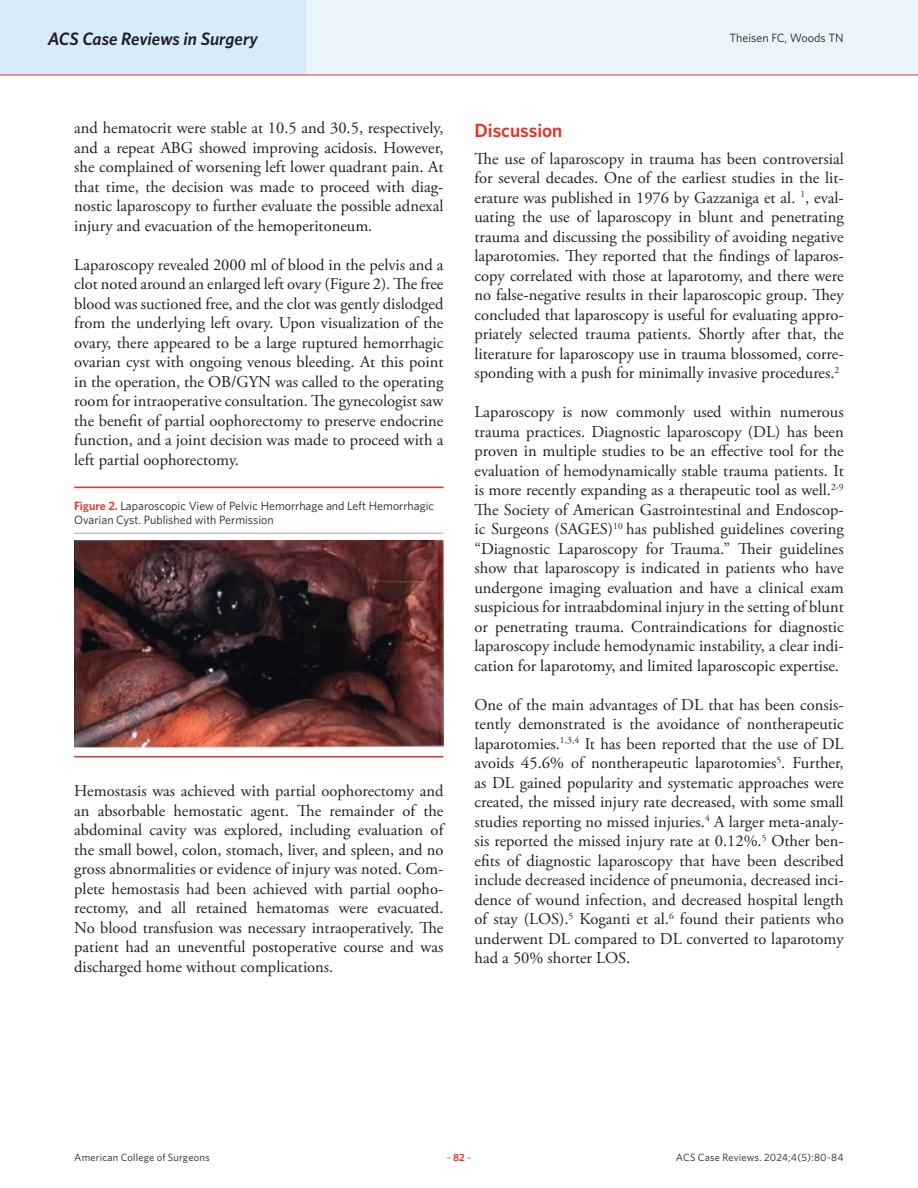
<style>
.page{position:relative;width:918px;height:1188px;background:#fff}
.page>*{position:absolute;margin:0;border:0;box-sizing:border-box;transform-origin:0 0}
.Article_Subhead{font:600 19.2px "Whitney";letter-spacing:-.005em;color:#ee2e22}
.t1{font:italic 600 18px "Whitney";letter-spacing:-.005em;color:#231f20}
.Article_Body_no_indent{font:16.5px/19.5px "Adobe Garamond Pro";color:#231f20;text-align:justify}
.Caption_New{font:12px/14.4px "Whitney";color:#231f20}
.t2{font:10.5px "Whitney";letter-spacing:.015em;color:#231f20}
.t3{font:10.5px "Whitney";color:#ee2e22}
.s1{font-weight:600;color:#ee2e22}
.s2{font-weight:600}
</style>
<div class="page">
<div style="left:0;top:0;width:918px;height:75px;background:#eaf5fb"></div>
<div style="left:0;top:0;width:306px;height:75px;background:#d7ebf8"></div>
<hr style="left:0;top:75px;width:918px;height:1px;background:#ee2e22">
<hr style="left:74px;top:533px;width:369px;height:1px;background:#a9a8aa">
<img style="left:74px;top:541px;width:369px;height:207px">
<hr style="left:74px;top:487px;width:369px;height:1px;background:#ee2e22">
<hr style="left:74px;top:756px;width:369px;height:2px;background:#ee2e22">
<p class="t1" style="left:48px;top:26px;width:212px">ACS Case Reviews in Surgery</p>
<p class="Caption_New" style="left:730px;top:31px;width:116px">Theisen FC, Woods TN</p>
<p class="Article_Body_no_indent" style="left:74px;top:119px;width:371px">and hematocrit were stable at 10.5 and 30.5, respectively, and a repeat ABG showed improving acidosis. However, she complained of worsening left lower quadrant pain. At that time, the decision was made to proceed with diag&shy;nostic laparoscopy to further evaluate the possible adnexal injury and evacuation of the hemoperitoneum.</p>
<p class="Article_Body_no_indent" style="left:74px;top:256px;width:371px">Laparoscopy revealed 2000 ml of blood in the pelvis and a clot noted around an enlarged left ovary (Figure 2). The free blood was suctioned free, and the clot was gently dislodged from the underlying left ovary. Upon visualization of the ovary, there appeared to be a large ruptured hemorrhagic ovarian cyst with ongoing venous bleeding. At this point in the operation, the OB/GYN was called to the operating room for intraoperative consultation. The gynecologist saw the benefit of partial oophorectomy to preserve endocrine function, and a joint decision was made to proceed with a left partial oophorectomy.</p>
<p class="Caption_New" style="left:74px;top:498px;width:361px"><span class="s1">Figure 2.</span> Laparoscopic View of Pelvic Hemorrhage and Left Hemorrhagic<br>Ovarian Cyst. Published with Permission</p>
<p class="Article_Body_no_indent" style="left:74px;top:782px;width:371px">Hemostasis was achieved with partial oophorectomy and an absorbable hemostatic agent. The remainder of the abdominal cavity was explored, including evaluation of the small bowel, colon, stomach, liver, and spleen, and no gross abnormalities or evidence of injury was noted. Com&shy;plete hemostasis had been achieved with partial oopho&shy;rectomy, and all retained hematomas were evacuated.<br>No blood transfusion was necessary intraoperatively. The patient had an uneventful postoperative course and was discharged home without complications.</p>
<p class="Article_Subhead" style="left:475px;top:117px;width:89px">Discussion</p>
<p class="Article_Body_no_indent" style="left:475px;top:149px;width:371px">The use of laparoscopy in trauma has been controversial for several decades. One of the earliest studies in the lit&shy;erature was published in 1976 by Gazzaniga et al. <sup>1</sup>, eval&shy;uating the use of laparoscopy in blunt and penetrating trauma and discussing the possibility of avoiding negative laparotomies. They reported that the findings of laparos&shy;copy correlated with those at laparotomy, and there were no false-negative results in their laparoscopic group. They concluded that laparoscopy is useful for evaluating appro&shy;priately selected trauma patients. Shortly after that, the literature for laparoscopy use in trauma blossomed, corre&shy;sponding with a push for minimally invasive procedures.<sup>2</sup></p>
<p class="Article_Body_no_indent" style="left:475px;top:403px;width:371px">Laparoscopy is now commonly used within numerous trauma practices. Diagnostic laparoscopy (DL) has been proven in multiple studies to be an effective tool for the evaluation of hemodynamically stable trauma patients. It is more recently expanding as a therapeutic tool as well.<sup>2-9<br></sup>The Society of American Gastrointestinal and Endoscop&shy;ic Surgeons (SAGES)<sup>10</sup> has published guidelines covering “Diagnostic Laparoscopy for Trauma.” Their guidelines show that laparoscopy is indicated in patients who have undergone imaging evaluation and have a clinical exam suspicious for intraabdominal injury in the setting of blunt or penetrating trauma. Contraindications for diagnostic laparoscopy include hemodynamic instability, a clear indi&shy;cation for laparotomy, and limited laparoscopic expertise.</p>
<p class="Article_Body_no_indent" style="left:475px;top:695px;width:371px">One of the main advantages of DL that has been consis&shy;tently demonstrated is the avoidance of nontherapeutic laparotomies.<sup>1,3,4</sup> It has been reported that the use of DL avoids 45.6% of nontherapeutic laparotomies<sup>5</sup>. Further, as DL gained popularity and systematic approaches were created, the missed injury rate decreased, with some small studies reporting no missed injuries.<sup>4</sup> A larger meta-analy&shy;sis reported the missed injury rate at 0.12%.<sup>5</sup> Other ben&shy;efits of diagnostic laparoscopy that have been described include decreased incidence of pneumonia, decreased inci&shy;dence of wound infection, and decreased hospital length of stay (LOS).<sup>5</sup> Koganti et al.<sup>6</sup> found their patients who underwent DL compared to DL converted to laparotomy had a 50% shorter LOS.</p>
<p class="t2" style="left:74px;top:1150px;width:137px">American College of Surgeons</p>
<p class="t3" style="left:446px;top:1150px;width:27px">–<span class="s2">82</span>–</p>
<p class="t2" style="left:676px;top:1150px;width:169px">ACS Case Reviews. 2024;4(5):80-84</p>
</div>
